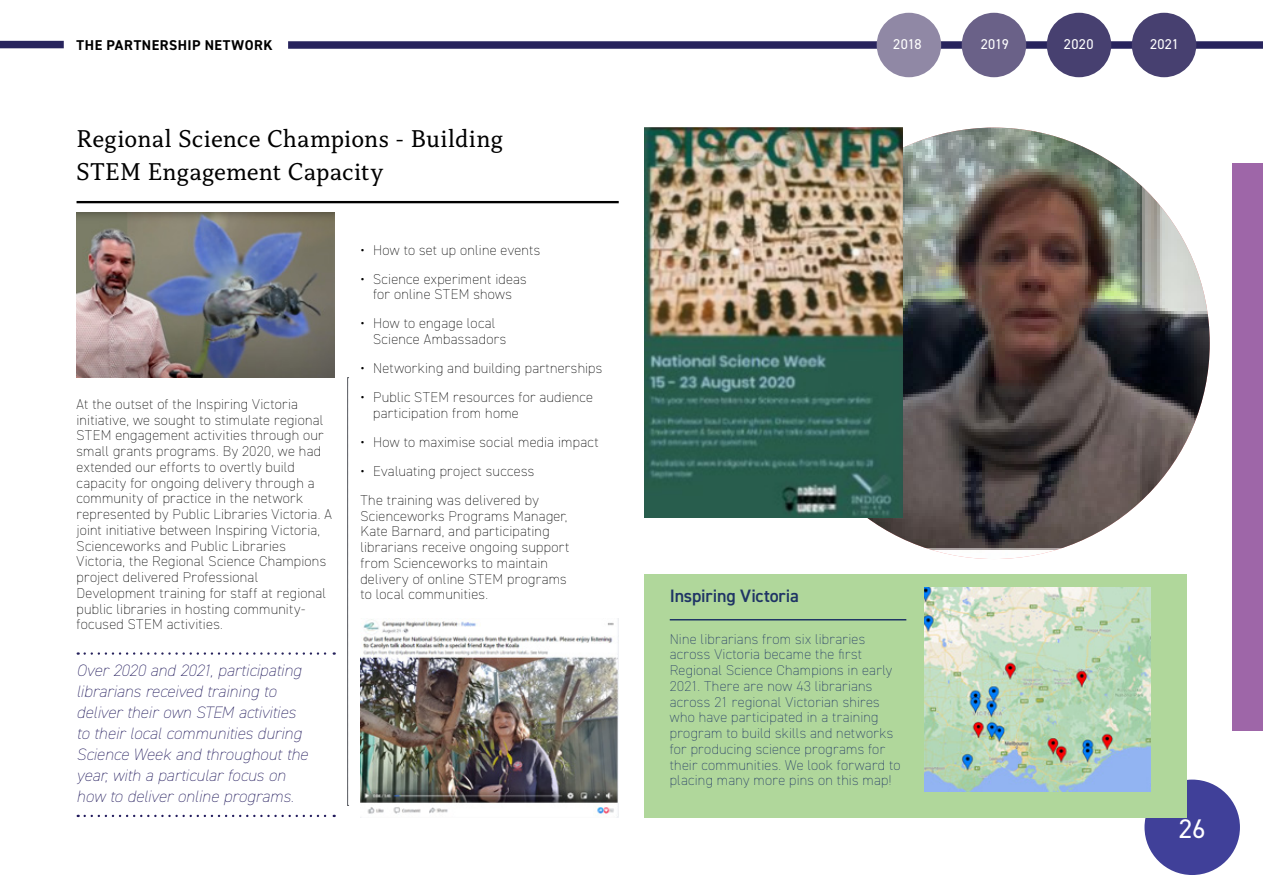
<style>
.page{position:relative;width:1263px;height:893px;background:#fff}
.page>*{position:absolute;margin:0;border:0;box-sizing:border-box;transform-origin:0 0}
.t1{font:27px "DIN2014";color:#fff}
.t2{font:25.5px/33px "Capitolina";letter-spacing:.005em;color:#000}
.t3{font:600 18px "DIN2014";letter-spacing:-.01em;color:#1f3465}
.t4{font:italic 200 16.5px/21px "DIN2014";letter-spacing:.005em;color:#211a5c}
.t5{font:200 14.25px/15.8px "DIN2014";letter-spacing:.015em;color:#000}
.t6{font:200 14.25px/15.8px "DIN2014";letter-spacing:.015em;color:#1f3465}
.t7{font:700 14.25px "DIN2014";letter-spacing:.035em;color:#000}
.t8{font:14.25px "DIN2014";letter-spacing:.025em;color:#fff}
</style>
<div class="page">
<div style="left:1144px;top:780px;width:96px;height:95px;background:#404099;border-radius:50%"></div>
<div style="left:0;top:41px;width:64px;height:7px;background:#26225c"></div>
<div style="left:1232px;top:163px;width:31px;height:567px;background:#9e66a8"></div>
<hr style="left:77px;top:201px;width:542px;height:2px;background:#000">
<svg style="left:85px;top:652px;width:250px;height:3px"></svg>
<svg style="left:85px;top:815px;width:250px;height:2px"></svg>
<img style="left:77px;top:213px;width:258px;height:164px">
<svg style="left:347px;top:377px;width:2px;height:429px"></svg>
<img style="left:778px;top:128px;width:432px;height:431px;border-radius:216px">
<img style="left:644px;top:128px;width:258px;height:389px">
<div style="left:644px;top:574px;width:542px;height:243px;background:#b0d79b"></div>
<hr style="left:670px;top:619px;width:236px;height:1px;background:#1f3465">
<img style="left:924px;top:588px;width:226px;height:203px">
<img style="left:360px;top:618px;width:259px;height:199px">
<div style="left:288px;top:41px;width:975px;height:8px;background:#26225c"></div>
<div style="left:877px;top:13px;width:64px;height:64px;background:#9088a5;border-radius:50%"></div>
<div style="left:962px;top:13px;width:64px;height:64px;background:#6a6188;border-radius:50%"></div>
<div style="left:1047px;top:13px;width:64px;height:64px;background:#474070;border-radius:50%"></div>
<div style="left:1132px;top:13px;width:64px;height:64px;background:#474070;border-radius:50%"></div>
<p class="t7" style="left:77px;top:35px;width:198px">THE PARTNERSHIP NETWORK</p>
<h2 class="t2" style="left:77px;top:122px;width:428px">Regional Science Champions - Building<br>STEM Engagement Capacity</h2>
<p class="t5" style="left:77px;top:396px;width:257px">At the outset of the Inspiring Victoria initiative, we sought to stimulate regional STEM engagement activities through our small grants programs. By 2020, we had extended our efforts to overtly build capacity for ongoing delivery through a community of practice in the network represented by Public Libraries Victoria. A joint initiative between Inspiring Victoria, Scienceworks and Public Libraries Victoria, the Regional Science Champions project delivered Professional Development training for staff at regional public libraries in hosting community&shy;focused STEM activities.</p>
<p class="t4" style="left:77px;top:660px;width:233px">Over 2020 and 2021, participating librarians received training to deliver their own STEM activities to their local communities during Science Week and throughout the year, with a particular focus on how to deliver online programs.</p>
<p class="t5" style="left:360px;top:242px;width:181px">• How to set up online events</p>
<p class="t5" style="left:360px;top:271px;width:168px;text-align:center">• Science experiment ideas for online STEM shows</p>
<p class="t5" style="left:373px;top:316px;width:135px;text-indent:-13px">• How to engage local<br>Science Ambassadors</p>
<p class="t5" style="left:360px;top:360px;width:244px">• Networking and building partnerships</p>
<p class="t5" style="left:373px;top:389px;width:221px;text-indent:-13px">• Public STEM resources for audience participation from home</p>
<p class="t5" style="left:360px;top:434px;width:240px">• How to maximise social media impact</p>
<p class="t5" style="left:360px;top:456px;width:180px;line-height:29px">• Evaluating project success<br>The training was delivered by</p>
<p class="t5" style="left:360px;top:508px;width:210px">Scienceworks Programs Manager,<br>Kate Barnard, and participating librarians receive ongoing support from Scienceworks to maintain delivery of online STEM programs to local communities.</p>
<p class="t8" style="left:893px;top:35px;width:30px">2018</p>
<p class="t8" style="left:981px;top:35px;width:30px">2019</p>
<p class="t8" style="left:1064px;top:35px;width:31px">2020</p>
<p class="t8" style="left:1150px;top:35px;width:31px">2021</p>
<p class="t3" style="left:670px;top:584px;width:131px">Inspiring Victoria</p>
<p class="t6" style="left:670px;top:631px;width:232px">Nine librarians from six libraries across Victoria became the first Regional Science Champions in early 2021. There are now 43 librarians across 21 regional Victorian shires who have participated in a training program to build skills and networks for producing science programs for their communities. We look forward to placing many more pins on this map!</p>
<h1 class="t1" style="left:1179px;top:812px;width:28px">26</h1>
</div>
